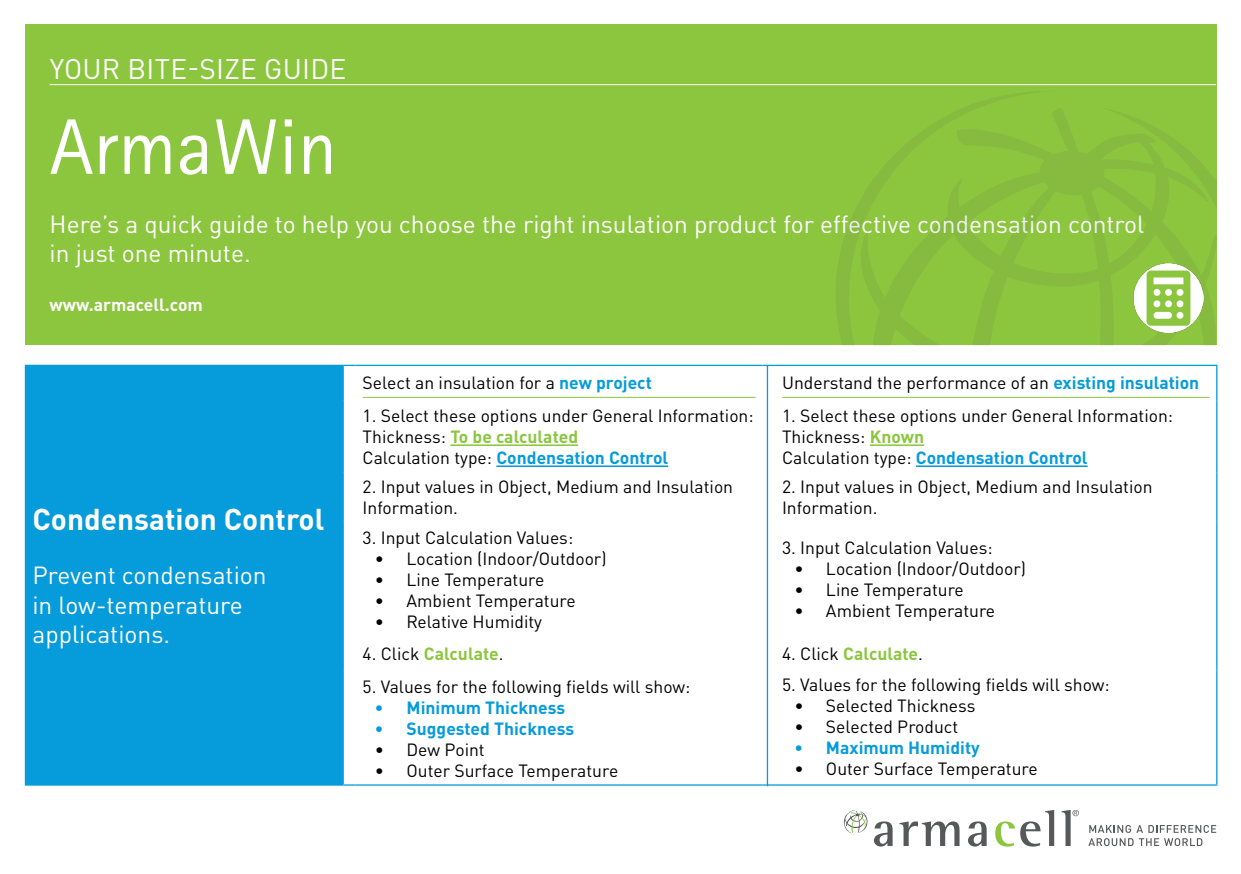
<style>
.page{position:relative;width:1241px;height:874px;background:#fff}
.page>*{position:absolute;margin:0;border:0;box-sizing:border-box;transform-origin:0 0}
.t1{font:78.75px "Rotis Sans Serif Std";color:#fff}
.t2{font:700 29.75px "DIN Pro";color:#fff}
.t3{font:28px "DIN Pro";letter-spacing:.01em;color:#fff}
.t4{font:24.5px/29.4px "DIN Pro";color:#fff}
.t5{font:17.5px/21px "DIN Pro";color:#000}
.t6{font:700 17.5px "DIN Pro";color:#069bda}
.t7{font:700 17.5px "DIN Pro";color:#8bc63e}
.t8{font:700 17.5px "DIN Pro";color:#fff}
.s1{font-weight:700;color:#069bda}
.s2{font-weight:400;color:#000}
.s3{font-weight:700;color:#8bc63e}
</style>
<div class="page">
<div style="left:25px;top:25px;width:1190px;height:320px;background:#8bc63e"></div>
<hr style="left:50px;top:84px;width:1165px;height:1px;background:#fff">
<svg style="left:836px;top:92px;width:199px;height:253px"></svg>
<svg style="left:870px;top:105px;width:345px;height:240px"></svg>
<img style="left:1133px;top:263px;width:70px;height:69px">
<svg style="left:874px;top:821px;width:18px;height:25px"></svg>
<svg style="left:899px;top:821px;width:60px;height:24px"></svg>
<svg style="left:968px;top:821px;width:18px;height:25px"></svg>
<svg style="left:995px;top:821px;width:19px;height:25px"></svg>
<svg style="left:1020px;top:810px;width:33px;height:36px"></svg>
<svg style="left:1061px;top:809px;width:17px;height:36px"></svg>
<svg style="left:843px;top:810px;width:24px;height:23px"></svg>
<svg style="left:1088px;top:825px;width:127px;height:20px"></svg>
<div style="left:25px;top:365px;width:318px;height:419px;background:#069bda"></div>
<svg style="left:343px;top:364px;width:12px;height:2px"></svg>
<hr style="left:355px;top:364px;width:407px;height:2px;background:#069bda">
<svg style="left:343px;top:784px;width:12px;height:1px"></svg>
<hr style="left:355px;top:784px;width:407px;height:1px;background:#069bda">
<hr style="left:25px;top:364px;width:318px;height:2px;background:#069bda">
<hr style="left:342px;top:366px;width:2px;height:34px;background:#069bda">
<hr style="left:342px;top:400px;width:2px;height:72px;background:#069bda">
<hr style="left:342px;top:472px;width:2px;height:49px;background:#069bda">
<hr style="left:342px;top:521px;width:2px;height:114px;background:#069bda">
<hr style="left:342px;top:635px;width:2px;height:35px;background:#069bda">
<hr style="left:342px;top:670px;width:2px;height:114px;background:#069bda">
<hr style="left:25px;top:784px;width:318px;height:1px;background:#069bda">
<svg style="left:762px;top:364px;width:13px;height:2px"></svg>
<hr style="left:775px;top:364px;width:442px;height:2px;background:#069bda">
<hr style="left:1215px;top:366px;width:2px;height:34px;background:#069bda">
<hr style="left:1215px;top:400px;width:2px;height:72px;background:#069bda">
<hr style="left:1215px;top:472px;width:2px;height:49px;background:#069bda">
<hr style="left:1215px;top:521px;width:2px;height:114px;background:#069bda">
<hr style="left:1215px;top:635px;width:2px;height:35px;background:#069bda">
<hr style="left:1215px;top:670px;width:2px;height:114px;background:#069bda">
<hr style="left:775px;top:784px;width:442px;height:1px;background:#069bda">
<hr style="left:362px;top:397px;width:393px;height:1px;background:#8bc63e">
<hr style="left:782px;top:397px;width:427px;height:1px;background:#8bc63e">
<hr style="left:450px;top:444px;width:128px;height:1px;background:#8bc63e">
<hr style="left:496px;top:465px;width:172px;height:1px;background:#069bda">
<hr style="left:869px;top:444px;width:55px;height:1px;background:#8bc63e">
<hr style="left:915px;top:465px;width:172px;height:1px;background:#069bda">
<hr style="left:766px;top:365px;width:2px;height:420px;background:#069bda">
<p class="t3" style="left:50px;top:47px;width:298px">YOUR BITE-SIZE GUIDE</p>
<p class="t1" style="left:50px;top:101px;width:289px">ArmaWin</p>
<p class="t4" style="left:50px;top:206px;width:1096px">Here’s a quick guide to help you choose the right insulation product for effective condensation control</p>
<p class="t4" style="left:50px;top:236px;width:202px">in just one minute.</p>
<p class="t8" style="left:50px;top:290px;width:155px">www.armacell.com</p>
<p class="t2" style="left:32px;top:494px;width:293px">Condensation Control</p>
<p class="t4" style="left:32px;top:558px;width:236px">Prevent condensation in low-temperature applications.</p>
<p class="t5" style="left:362px;top:371px;width:291px">Select an insulation for a <span class="s1">new project</span></p>
<p class="t5" style="left:782px;top:371px;width:418px">Understand the performance of an <span class="s1">existing insulation</span></p>
<p class="t5" style="left:362px;top:403px;width:392px">1. Select these options under General Information:</p>
<p class="t7" style="left:362px;top:421px;width:217px"><span class="s2">Thickness:</span> To be calculated</p>
<p class="t6" style="left:362px;top:442px;width:307px"><span class="s2">Calculation type:</span> Condensation Control</p>
<p class="t5" style="left:782px;top:403px;width:392px">1. Select these options under General Information:</p>
<p class="t5" style="left:782px;top:424px;width:144px">Thickness: <span class="s3">Known</span></p>
<p class="t6" style="left:782px;top:442px;width:307px"><span class="s2">Calculation type:</span> Condensation Control</p>
<p class="t5" style="left:362px;top:474px;width:372px">2. Input values in Object, Medium and Insulation<br>Information.</p>
<p class="t5" style="left:782px;top:474px;width:372px">2. Input values in Object, Medium and Insulation<br>Information.</p>
<p class="t5" style="left:362px;top:524px;width:212px">3. Input Calculation Values:</p>
<p class="t5" style="left:375px;top:545px;width:233px">• Location (Indoor/Outdoor)</p>
<p class="t5" style="left:375px;top:566px;width:171px">• Line Temperature</p>
<p class="t5" style="left:375px;top:587px;width:202px">• Ambient Temperature</p>
<p class="t5" style="left:375px;top:608px;width:168px">• Relative Humidity</p>
<p class="t5" style="left:782px;top:535px;width:212px">3. Input Calculation Values:</p>
<p class="t5" style="left:794px;top:556px;width:233px">• Location (Indoor/Outdoor)</p>
<p class="t5" style="left:794px;top:577px;width:171px">• Line Temperature</p>
<p class="t5" style="left:794px;top:598px;width:202px">• Ambient Temperature</p>
<p class="t7" style="left:362px;top:639px;width:142px"><span class="s2">4. Click</span> Calculate<span class="s2">.</span></p>
<p class="t7" style="left:782px;top:639px;width:142px"><span class="s2">4. Click</span> Calculate<span class="s2">.</span></p>
<p class="t5" style="left:362px;top:673px;width:329px">5. Values for the following fields will show:</p>
<p class="t6" style="left:375px;top:692px;width:192px">• Minimum Thickness</p>
<p class="t6" style="left:375px;top:713px;width:201px">• Suggested Thickness</p>
<p class="t5" style="left:375px;top:736px;width:111px">• Dew Point</p>
<p class="t5" style="left:375px;top:757px;width:245px">• Outer Surface Temperature</p>
<p class="t5" style="left:782px;top:672px;width:329px">5. Values for the following fields will show:</p>
<p class="t5" style="left:794px;top:693px;width:182px">• Selected Thickness</p>
<p class="t5" style="left:794px;top:714px;width:165px">• Selected Product</p>
<p class="t6" style="left:794px;top:733px;width:187px">• Maximum Humidity</p>
<p class="t5" style="left:794px;top:756px;width:245px">• Outer Surface Temperature</p>
</div>
